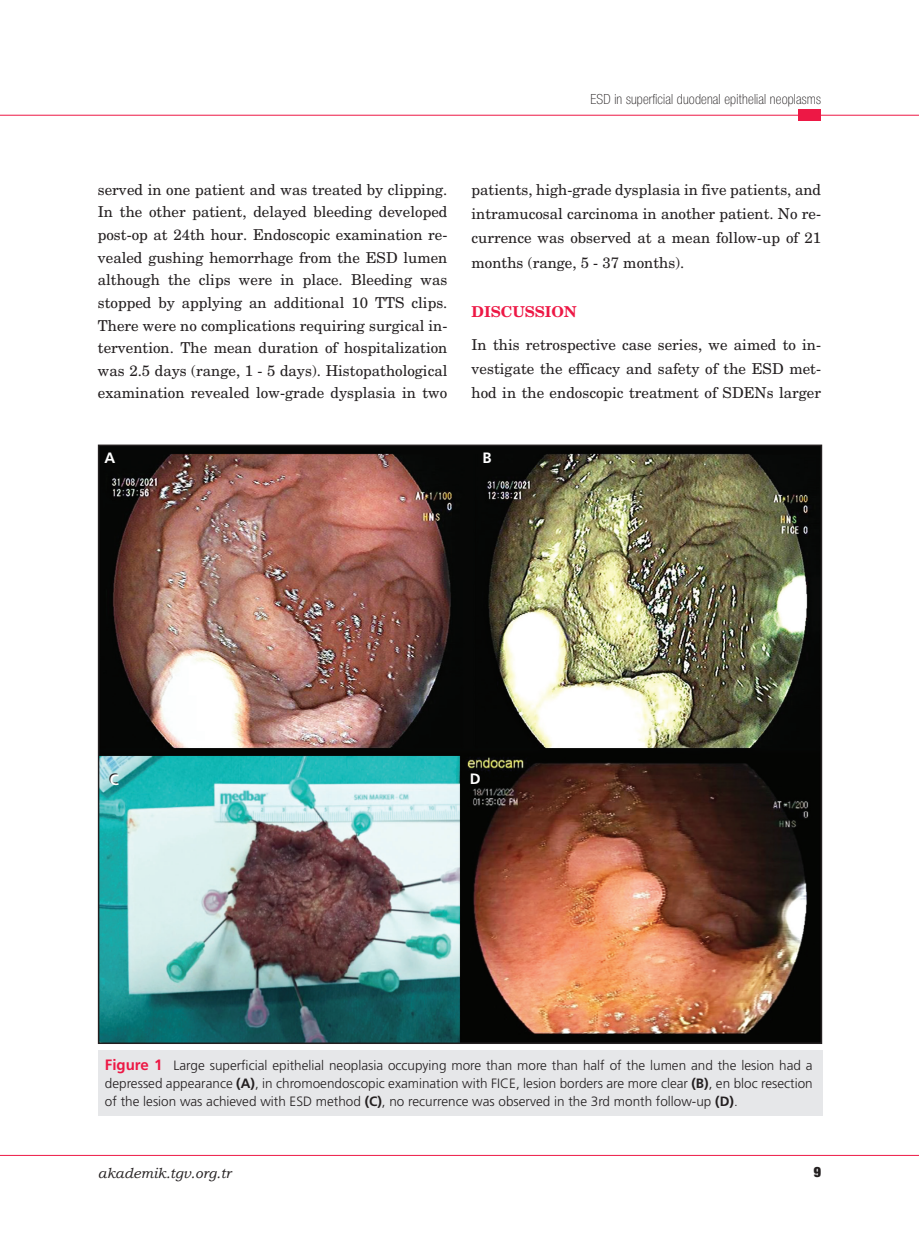
<style>
.page{position:relative;width:919px;height:1238px;background:#fff}
.page>*{position:absolute;margin:0;border:0;box-sizing:border-box;transform-origin:0 0}
.t1{font:500 15px/22.6px "New Century Schoolbook OTF";color:#231f20;text-align:justify}
.t2{font:15px "Sans Thin Condensed DTC";letter-spacing:.01em;color:#231f20}
.t3{font:700 15px "New Century Schoolbook OTF";color:#ed1845}
.t4{font:700 15px "Frutiger";color:#fff}
.t5{font:900 15px "Sans";color:#231f20}
.t6{font:italic 14.25px "Bookman Old Style";color:#231f20}
.t7{font:300 13.5px/18px "Frutiger";color:#231f20;text-align:justify}
.s1{font-weight:700;font-size:15px;color:#ed1845}
.s2{font-weight:700}
</style>
<div class="page">
<hr style="left:0;top:1154px;width:918px;height:1px;background:#ed1845">
<hr style="left:0;top:115px;width:918px;height:1px;background:#ed1845">
<div style="left:798px;top:110px;width:23px;height:11px;background:#ed1845"></div>
<img style="left:101px;top:447px;width:718px;height:593px">
<div style="left:98px;top:1050px;width:724px;height:66px;background:#e6e7e9"></div>
<p class="t2" style="left:590px;top:91px;width:232px">ESD in superficial duodenal epithelial neoplasms</p>
<p class="t1" style="left:98px;top:178px;width:351px">served in one patient and was treated by clipping.<br>In the other patient, delayed bleeding developed post-op at 24th hour. Endoscopic examination re&shy;vealed gushing hemorrhage from the ESD lumen although the clips were in place. Bleeding was stopped by applying an additional 10 TTS clips.<br>There were no complications requiring surgical in&shy;tervention. The mean duration of hospitalization was 2.5 days (range, 1 - 5 days). Histopathological examination revealed low-grade dysplasia in two</p>
<p class="t1" style="left:471px;top:177px;width:351px;line-height:24.3px">patients, high-grade dysplasia in five patients, and intramucosal carcinoma in another patient. No re&shy;currence was observed at a mean follow-up of 21 months (range, 5 - 37 months).</p>
<p class="t3" style="left:471px;top:302px;width:106px">DISCUSSION</p>
<p class="t1" style="left:471px;top:332px;width:351px;line-height:24.3px">In this retrospective case series, we aimed to in&shy;vestigate the efficacy and safety of the ESD met&shy;hod in the endoscopic treatment of SDENs larger</p>
<p class="t4" style="left:105px;top:448px;width:12px">A</p>
<p class="t4" style="left:482px;top:448px;width:11px">B</p>
<p class="t4" style="left:110px;top:770px;width:11px">C</p>
<p class="t4" style="left:469px;top:769px;width:12px">D</p>
<p class="t7" style="left:105px;top:1056px;width:709px"><span class="s1">Figure 1</span> Large superficial epithelial neoplasia occupying more than more than half of the lumen and the lesion had a depressed appearance <span class="s2">(A)</span>, in chromoendoscopic examination with FICE, lesion borders are more clear <span class="s2">(B)</span>, en bloc resection of the lesion was achieved with ESD method <span class="s2">(C)</span>, no recurrence was observed in the 3rd month follow-up <span class="s2">(D)</span>.</p>
<p class="t6" style="left:98px;top:1164px;width:135px">akademik.tgv.org.tr</p>
<p class="t5" style="left:813px;top:1163px;width:9px">9</p>
</div>
